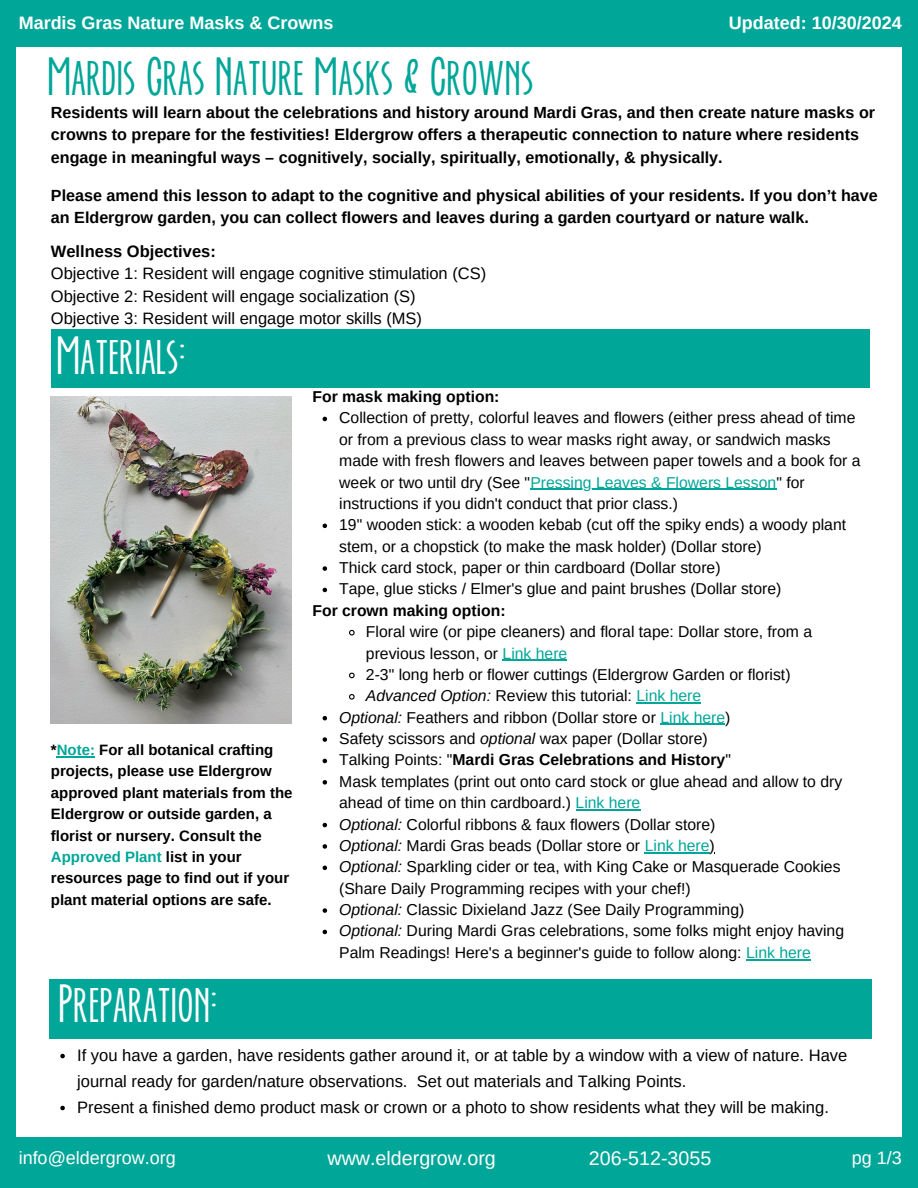
<style>
.page{position:relative;width:918px;height:1188px;background:#00a698}
.page>*{position:absolute;margin:0;border:0;box-sizing:border-box;transform-origin:0 0}
.t1{font:47.25px "Ever After";color:#00a698}
.t2{font:47.25px "Ever After";color:#fff}
.t3{font:19.65px "Arimo";color:#fff}
.t4{font:700 18px "Arimo";color:#fff}
.t5{font:18px "Arimo";color:#fff}
.t6{font:16.5px/26px "Arimo";color:#000}
.t7{font:700 16.5px "Arimo";color:#000}
.t8{font:700 16.2px/22.4px "Arimo";color:#000}
.t9{font:15.75px/21.3px "Arimo";color:#000}
.t10{font:700 15.75px "Arimo";color:#000}
.t11{font:700 15px/21.3px "Arimo";color:#000}
.s1{color:#00a698}
.s2{font-style:italic}
.s3{font-weight:400}
</style>
<div class="page">
<div style="left:16px;top:48px;width:886px;height:1088px;background:#fff"></div>
<div style="left:51px;top:329px;width:818px;height:59px;background:#00a698"></div>
<div style="left:49px;top:979px;width:822px;height:59px;background:#00a698"></div>
<svg style="left:60px;top:1054px;width:5px;height:4px"></svg>
<svg style="left:60px;top:1106px;width:5px;height:4px"></svg>
<hr style="left:57px;top:756px;width:38px;height:1px;background:#00a698">
<svg style="left:323px;top:417px;width:4px;height:4px"></svg>
<hr style="left:530px;top:489px;width:246px;height:1px;background:#00a698">
<svg style="left:323px;top:524px;width:4px;height:4px"></svg>
<svg style="left:323px;top:566px;width:4px;height:5px"></svg>
<svg style="left:323px;top:588px;width:4px;height:4px"></svg>
<svg style="left:349px;top:629px;width:6px;height:7px"></svg>
<hr style="left:503px;top:660px;width:64px;height:1px;background:#00a698">
<svg style="left:349px;top:672px;width:6px;height:7px"></svg>
<svg style="left:349px;top:694px;width:6px;height:6px"></svg>
<hr style="left:637px;top:702px;width:64px;height:2px;background:#00a698">
<svg style="left:323px;top:716px;width:4px;height:4px"></svg>
<hr style="left:661px;top:724px;width:64px;height:1px;background:#00a698">
<svg style="left:323px;top:737px;width:4px;height:5px"></svg>
<svg style="left:323px;top:759px;width:4px;height:4px"></svg>
<svg style="left:323px;top:780px;width:4px;height:5px"></svg>
<hr style="left:576px;top:809px;width:64px;height:1px;background:#00a698">
<svg style="left:323px;top:823px;width:4px;height:4px"></svg>
<svg style="left:323px;top:844px;width:4px;height:5px"></svg>
<hr style="left:645px;top:852px;width:33px;height:1px;background:#00a698">
<hr style="left:678px;top:852px;width:32px;height:1px;background:#00a698">
<svg style="left:323px;top:866px;width:4px;height:4px"></svg>
<svg style="left:323px;top:908px;width:4px;height:5px"></svg>
<svg style="left:323px;top:930px;width:4px;height:4px"></svg>
<hr style="left:746px;top:959px;width:65px;height:1px;background:#00a698">
<img style="left:51px;top:396px;width:241px;height:328px">
<p class="t4" style="left:19px;top:13px;width:316px">Mardis Gras Nature Masks &amp; Crowns</p>
<p class="t4" style="left:729px;top:13px;width:174px">Updated: 10/30/2024</p>
<p class="t1" style="left:49px;top:57px;width:488px">Mardis Gras Nature Masks &amp; Crowns</p>
<h4 class="t8" style="left:51px;top:101px;width:826px">Residents will learn about the celebrations and history around Mardi Gras, and then create nature masks or crowns to prepare for the festivities! Eldergrow offers a therapeutic connection to nature where residents engage in meaningful ways – cognitively, socially, spiritually, emotionally, &amp; physically.</h4>
<p class="t8" style="left:51px;top:184px;width:828px">Please amend this lesson to adapt to the cognitive and physical abilities of your residents. If you don’t have an Eldergrow garden, you can collect flowers and leaves during a garden courtyard or nature walk.</p>
<h1 class="t7" style="left:51px;top:242px;width:166px">Wellness Objectives:</h1>
<p class="t6" style="left:51px;top:261px;width:437px">Objective 1: Resident will engage cognitive stimulation (CS)</p>
<p class="t6" style="left:51px;top:283px;width:366px">Objective 2: Resident will engage socialization (S)</p>
<h4 class="t6" style="left:51px;top:306px;width:373px">Objective 3: Resident will engage motor skills (MS)</h4>
<h1 class="t2" style="left:58px;top:335px;width:131px">Materials:</h1>
<p class="t11" style="left:51px;top:739px;width:243px">*<span class="s1">Note:</span> For all botanical crafting projects, please use Eldergrow approved plant materials from the<br>Eldergrow or outside garden, a florist or nursery. Consult the<br><span class="s1">Approved Plant</span> list in your resources page to find out if your plant material options are safe.</p>
<h4 class="t2" style="left:60px;top:984px;width:160px">Preparation:</h4>
<p class="t10" style="left:312px;top:388px;width:189px">For mask making option:</p>
<p class="t9" style="left:339px;top:407px;width:523px">Collection of pretty, colorful leaves and flowers (either press ahead of time or from a previous class to wear masks right away, or sandwich masks made with fresh flowers and leaves between paper towels and a book for a week or two until dry (See "<span class="s1">Pressing Leaves &amp; Flowers Lesson</span>" for</p>
<p class="t9" style="left:339px;top:493px;width:340px">instructions if you didn't conduct that prior class.)</p>
<p class="t9" style="left:339px;top:514px;width:508px">19" wooden stick: a wooden kebab (cut off the spiky ends) a woody plant</p>
<p class="t9" style="left:339px;top:536px;width:424px">stem, or a chopstick (to make the mask holder) (Dollar store)</p>
<p class="t9" style="left:339px;top:557px;width:383px">Thick card stock, paper or thin cardboard (Dollar store)</p>
<p class="t9" style="left:339px;top:578px;width:444px">Tape, glue sticks / Elmer's glue and paint brushes (Dollar store)</p>
<p class="t10" style="left:312px;top:602px;width:195px">For crown making option:</p>
<p class="t9" style="left:366px;top:621px;width:448px">Floral wire (or pipe cleaners) and floral tape: Dollar store, from a previous lesson, or <span class="s1">Link here</span></p>
<p class="t9" style="left:366px;top:664px;width:426px">2-3" long herb or flower cuttings (Eldergrow Garden or florist)</p>
<p class="t9" style="left:366px;top:685px;width:337px"><span class="s2">Advanced Option:</span> Review this tutorial: <span class="s1">Link here</span></p>
<p class="t9" style="left:339px;top:707px;width:393px"><span class="s2">Optional:</span> Feathers and ribbon (Dollar store or <span class="s1">Link here</span>)</p>
<p class="t9" style="left:339px;top:728px;width:370px">Safety scissors and <span class="s2">optional</span> wax paper (Dollar store)</p>
<p class="t10" style="left:339px;top:751px;width:393px"><span class="s3">Talking Points: "</span>Mardi Gras Celebrations and History<span class="s3">"</span></p>
<p class="t9" style="left:339px;top:771px;width:505px">Mask templates (print out onto card stock or glue ahead and allow to dry ahead of time on thin cardboard.) <span class="s1">Link here</span></p>
<p class="t9" style="left:339px;top:813px;width:378px"><span class="s2">Optional:</span> Colorful ribbons &amp; faux flowers (Dollar store)</p>
<p class="t9" style="left:339px;top:835px;width:377px"><span class="s2">Optional:</span> Mardi Gras beads (Dollar store or <span class="s1">Link here</span>)</p>
<p class="t9" style="left:339px;top:856px;width:503px"><span class="s2">Optional:</span> Sparkling cider or tea, with King Cake or Masquerade Cookies (Share Daily Programming recipes with your chef!)</p>
<p class="t9" style="left:339px;top:899px;width:407px"><span class="s2">Optional:</span> Classic Dixieland Jazz (See Daily Programming)</p>
<p class="t9" style="left:339px;top:920px;width:506px"><span class="s2">Optional:</span> During Mardi Gras celebrations, some folks might enjoy having<br>Palm Readings! Here's a beginner's guide to follow along: <span class="s1">Link here</span></p>
<h2 class="t6" style="left:77px;top:1042px;width:772px">If you have a garden, have residents gather around it, or at table by a window with a view of nature. Have journal ready for garden/nature observations.</h2>
<h2 class="t6" style="left:77px;top:1068px;width:753px;text-indent:340px">Set out materials and Talking Points.<br>Present a finished demo product mask or crown or a photo to show residents what they will be making.</h2>
<p class="t5" style="left:19px;top:1148px;width:159px">info@eldergrow.org</p>
<h1 class="t3" style="left:328px;top:1147px;width:170px">www.eldergrow.org</h1>
<h1 class="t3" style="left:589px;top:1147px;width:124px">206-512-3055</h1>
<p class="t5" style="left:852px;top:1148px;width:52px">pg 1/3</p>
</div>
